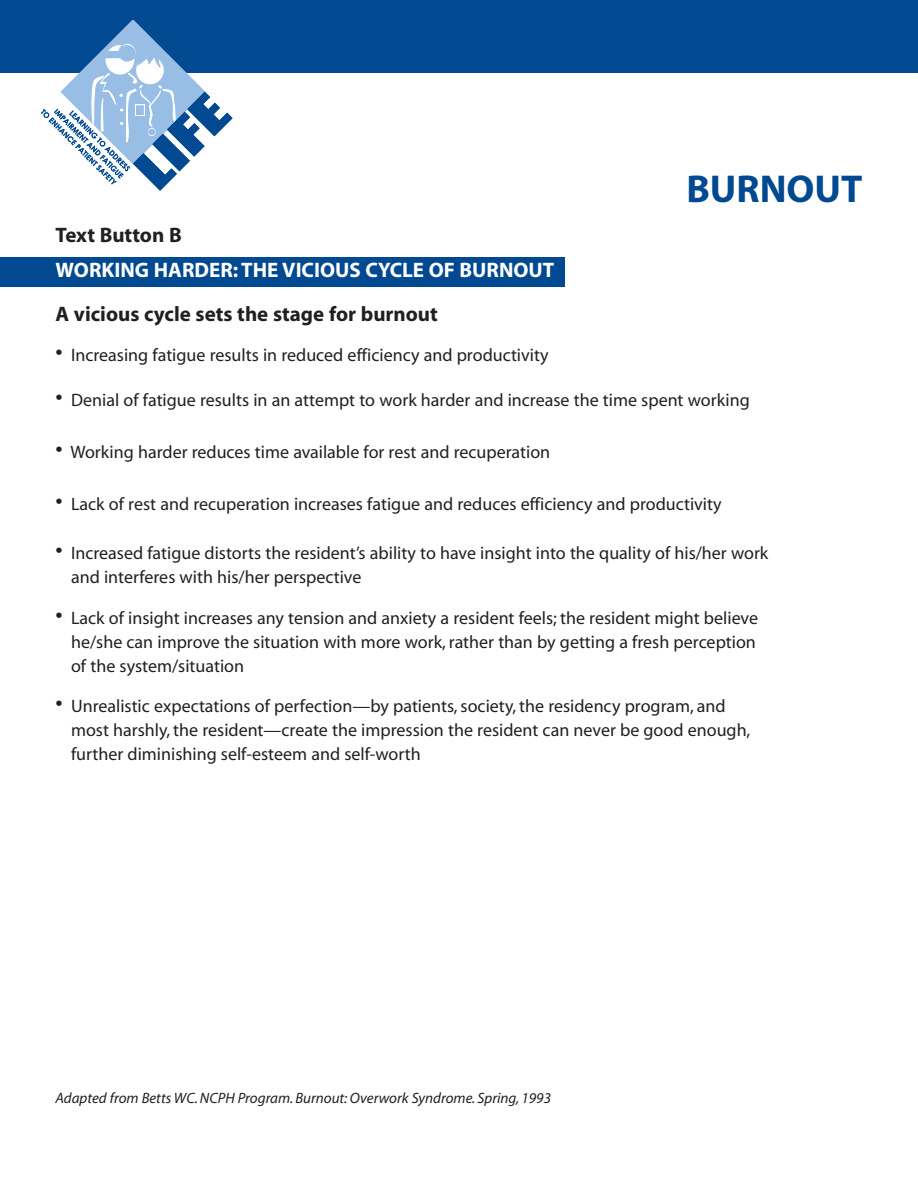
<style>
.page{position:relative;width:918px;height:1188px;background:#fff}
.page>*{position:absolute;margin:0;border:0;box-sizing:border-box;transform-origin:0 0}
.t1{font:700 39px "Myriad";color:#014990}
.t2{font:700 21px "Myriad";color:#231f20}
.t3{font:700 21px "Myriad";color:#fff}
.t4{font:18px/24px "Myriad";color:#231f20}
.t5{font:italic 15px "Myriad";color:#231f20}
.s1{font-size:25.5px}
</style>
<div class="page">
<div style="left:0;top:0;width:918px;height:72px;background:#014990"></div>
<svg style="left:41px;top:20px;width:192px;height:171px"></svg>
<div style="left:0;top:257px;width:564px;height:30px;background:#014990"></div>
<h1 class="t1" style="left:686px;top:174px;width:178px">BURNOUT</h1>
<p class="t2" style="left:56px;top:227px;width:128px">Text Button B</p>
<p class="t3" style="left:56px;top:262px;width:500px">WORKING HARDER: THE VICIOUS CYCLE OF BURNOUT</p>
<p class="t2" style="left:56px;top:306px;width:384px">A vicious cycle sets the stage for burnout</p>
<p class="t4" style="left:56px;top:345px;width:495px"><span class="s1">•</span> Increasing fatigue results in reduced efficiency and productivity</p>
<p class="t4" style="left:56px;top:389px;width:696px"><span class="s1">•</span> Denial of fatigue results in an attempt to work harder and increase the time spent working</p>
<p class="t4" style="left:56px;top:441px;width:496px"><span class="s1">•</span> Working harder reduces time available for rest and recuperation</p>
<p class="t4" style="left:56px;top:494px;width:668px"><span class="s1">•</span> Lack of rest and recuperation increases fatigue and reduces efficiency and productivity</p>
<p class="t4" style="left:71px;top:543px;width:699px;text-indent:-16px"><span class="s1">•</span> Increased fatigue distorts the resident’s ability to have insight into the quality of his/her work and interferes with his/her perspective</p>
<p class="t4" style="left:71px;top:607px;width:689px;text-indent:-16px"><span class="s1">•</span> Lack of insight increases any tension and anxiety a resident feels; the resident might believe he/she can improve the situation with more work, rather than by getting a fresh perception of the system/situation</p>
<p class="t4" style="left:71px;top:696px;width:681px;text-indent:-16px"><span class="s1">•</span> Unrealistic expectations of perfection—by patients, society, the residency program, and most harshly, the resident—create the impression the resident can never be good enough, further diminishing self-esteem and self-worth</p>
<p class="t5" style="left:56px;top:1093px;width:497px">Adapted from Betts WC. NCPH Program. Burnout: Overwork Syndrome. Spring, 1993</p>
</div>
